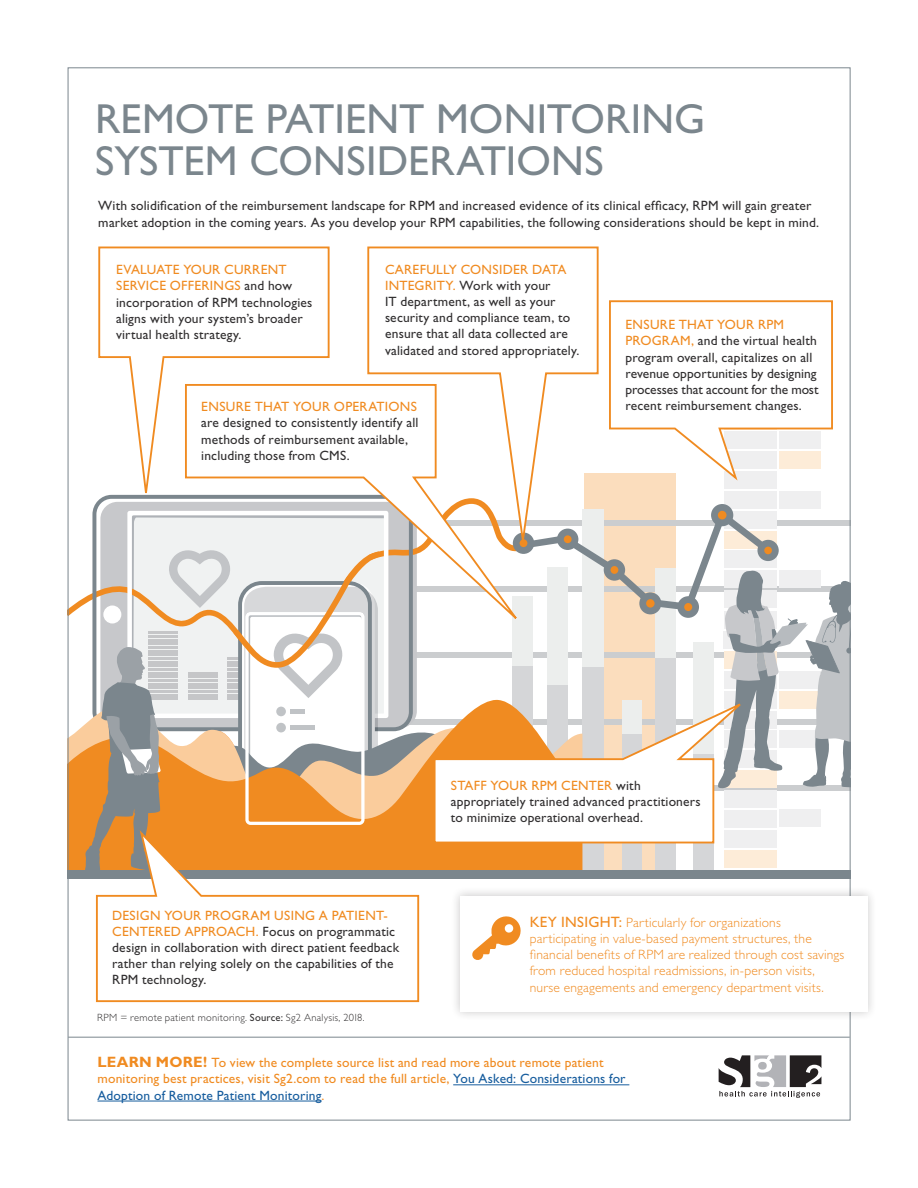
<style>
.page{position:relative;width:918px;height:1188px;background:#fff}
.page>*{position:absolute;margin:0;border:0;box-sizing:border-box;transform-origin:0 0}
.t1{font:42px/42px "Gill Sans Std";color:#7b868d}
.t2{font:13.5px/16.2px "Gill Sans Std";letter-spacing:.015em;color:#312f30}
.t3{font:300 13.5px/16.2px "Gill Sans Std";letter-spacing:.015em;color:#f08b21}
.t4{font:13.5px/16.2px "Gill Sans Std";letter-spacing:.015em;color:#f08b21}
.t5{font:300 10.5px "Gill Sans Std";letter-spacing:.025em;color:#312f30}
.s1{color:#f08b21}
.s2{font-weight:400}
.s3{font-weight:400;font-size:15px}
.s4{font-weight:700;font-size:15px}
.s5{color:#175d9e}
</style>
<div class="page">
<div style="left:584px;top:473px;width:92px;height:400px;background:#fbddbd"></div>
<div style="left:724px;top:472px;width:52px;height:17px;background:#efeff0"></div>
<div style="left:724px;top:491px;width:52px;height:18px;background:#efeff0"></div>
<div style="left:779px;top:491px;width:42px;height:18px;background:#efeff0"></div>
<div style="left:68px;top:870px;width:782px;height:8px;background:#7b868d"></div>
<hr style="left:453px;top:1084px;width:176px;height:1px;background:#175d9e">
<hr style="left:98px;top:1101px;width:223px;height:1px;background:#175d9e">
<svg style="left:719px;top:1055px;width:102px;height:43px"></svg>
<hr style="left:68px;top:1037px;width:782px;height:1px;background:#7b868d">
<div style="left:450px;top:886px;width:427px;height:135px;background:#231f20;opacity:.25"></div>
<div style="left:460px;top:896px;width:407px;height:116px;background:#fff"></div>
<svg style="left:95px;top:875px;width:325px;height:128px"></svg>
<svg style="left:68px;top:495px;width:782px;height:380px"></svg>
<svg style="left:433px;top:697px;width:318px;height:147px"></svg>
<svg style="left:609px;top:300px;width:224px;height:183px"></svg>
<svg style="left:367px;top:246px;width:233px;height:308px"></svg>
<svg style="left:97px;top:246px;width:233px;height:262px"></svg>
<svg style="left:184px;top:383px;width:345px;height:249px"></svg>
<svg style="left:472px;top:916px;width:49px;height:44px"></svg>
<h1 class="t1" style="left:95px;top:98px;width:612px">REMOTE PATIENT MONITORING<br>SYSTEM CONSIDERATIONS</h1>
<p class="t2" style="left:98px;top:198px;width:722px">With solidification of the reimbursement landscape for RPM and increased evidence of its clinical efficacy, RPM will gain greater market adoption in the coming years. As you develop your RPM capabilities, the following considerations should be kept in mind.</p>
<p class="t2" style="left:116px;top:262px;width:198px"><span class="s1">EVALUATE YOUR CURRENT<br>SERVICE OFFERINGS</span> and how incorporation of RPM technologies aligns with your system’s broader virtual health strategy.</p>
<p class="t2" style="left:385px;top:261px;width:196px"><span class="s1">CAREFULLY CONSIDER DATA<br>INTEGRITY.</span> Work with your<br>IT department, as well as your security and compliance team, to ensure that all data collected are validated and stored appropriately.</p>
<p class="t4" style="left:201px;top:399px;width:217px">ENSURE THAT YOUR OPERATIONS</p>
<p class="t2" style="left:201px;top:415px;width:219px">are designed to consistently identify all methods of reimbursement available, including those from CMS.</p>
<p class="t2" style="left:625px;top:317px;width:195px"><span class="s1">ENSURE THAT YOUR RPM<br>PROGRAM,</span> and the virtual health program overall, capitalizes on all revenue opportunities by designing processes that account for the most recent reimbursement changes.</p>
<p class="t2" style="left:112px;top:907px;width:288px"><span class="s1">DESIGN YOUR PROGRAM USING A PATIENT-CENTERED APPROACH.</span> Focus on programmatic design in collaboration with direct patient feedback rather than relying solely on the capabilities of the RPM technology.</p>
<p class="t5" style="left:97px;top:1011px;width:269px">RPM = remote patient monitoring. <span class="s2">Source:</span> Sg2 Analysis, 2018.</p>
<p class="t2" style="left:451px;top:777px;width:251px"><span class="s1">STAFF YOUR RPM CENTER</span> with appropriately trained advanced practitioners to minimize operational overhead.</p>
<p class="t3" style="left:530px;top:914px;width:316px"><span class="s3">KEY INSIGHT:</span> Particularly for organizations participating in value-based payment structures, the financial benefits of RPM are realized through cost savings from reduced hospital readmissions, in-person visits, nurse engagements and emergency department visits.</p>
<p class="t4" style="left:97px;top:1055px;width:530px"><span class="s4">LEARN MORE!</span> To view the complete source list and read more about remote patient monitoring best practices, visit Sg2.com to read the full article, <span class="s5">You Asked: Considerations for<br>Adoption of Remote Patient Monitoring</span>.</p>
</div>
